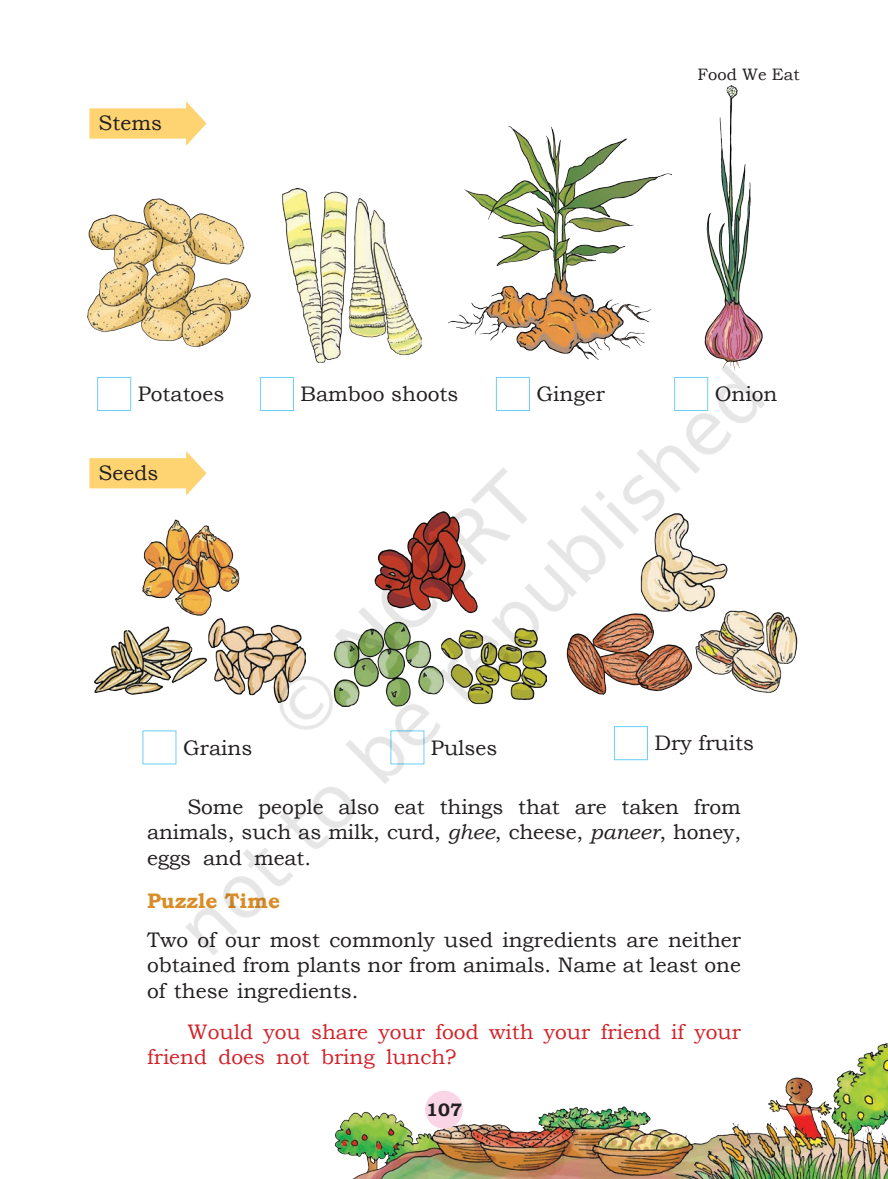
<style>
.page{position:relative;width:888px;height:1179px;background:#fff}
.page>*{position:absolute;margin:0;border:0;box-sizing:border-box;transform-origin:0 0}
.t1{font:21px/25.2px "Bookman Old Style";color:#231f20;text-align:justify}
.t2{font:21px/25.2px "Bookman Old Style";color:#d1232a}
.t3{font:700 21px "Bookman Old Style";color:#d98d28}
.t4{font:700 18px "Bookman Old Style";color:#231f20}
.t5{font:16.5px "Bookman Old Style";color:#231f20}
.s1{font-style:italic}
</style>
<div class="page">
<img style="left:88px;top:85px;width:800px;height:1093px">
<img style="left:87px;top:290px;width:695px;height:699px">
<p class="t1" style="left:99px;top:111px;width:65px">Stems</p>
<p class="t5" style="left:698px;top:63px;width:103px">Food We Eat</p>
<p class="t1" style="left:138px;top:381px;width:88px">Potatoes</p>
<p class="t1" style="left:300px;top:381px;width:159px">Bamboo shoots</p>
<p class="t1" style="left:536px;top:381px;width:70px">Ginger</p>
<p class="t1" style="left:715px;top:381px;width:64px">Onion</p>
<p class="t1" style="left:99px;top:460px;width:61px">seeds</p>
<p class="t1" style="left:183px;top:735px;width:71px">Grains</p>
<p class="t1" style="left:431px;top:735px;width:68px">Pulses</p>
<p class="t1" style="left:654px;top:730px;width:101px">Dry fruits</p>
<p class="t1" style="left:147px;top:794px;width:596px;text-indent:41px">Some people also eat things that are taken from animals, such as milk, curd, <span class="s1">ghee</span>, cheese, <span class="s1">paneer</span>, honey, eggs and meat.</p>
<p class="t3" style="left:147px;top:885px;width:135px">Puzzle time</p>
<p class="t1" style="left:147px;top:927px;width:596px">Two of our most commonly used ingredients are neither obtained from plants nor from animals. Name at least one of these ingredients.</p>
<p class="t2" style="left:147px;top:1019px;width:596px;text-indent:41px">Would you share your food with your friend if your friend does not bring lunch?</p>
<p class="t4" style="left:426px;top:1096px;width:37px">107</p>
</div>
